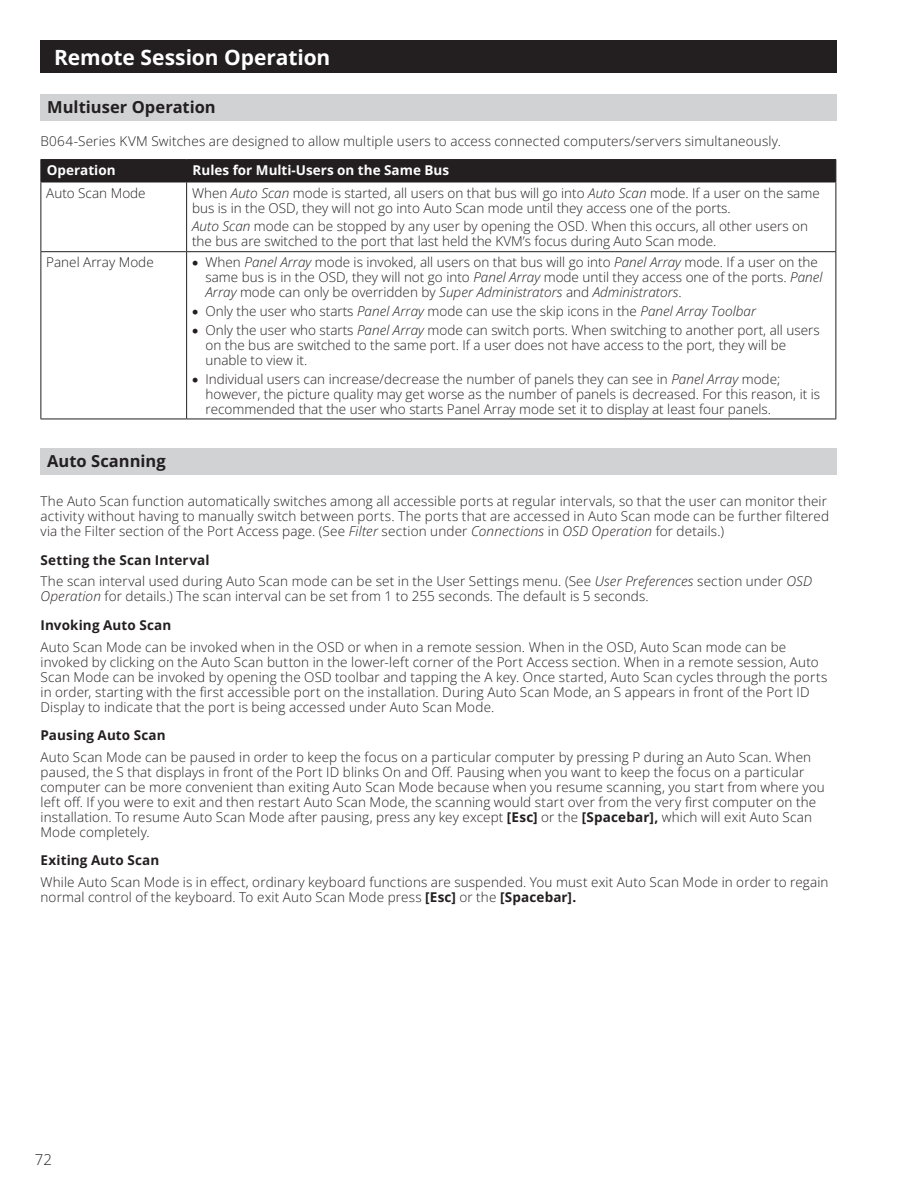
<style>
.page{position:relative;width:918px;height:1188px;background:#fff}
.page>*{position:absolute;margin:0;border:0;box-sizing:border-box;transform-origin:0 0}
.Chapter_Headers{font:700 21px "Open Sans";letter-spacing:-.005em;color:#fff}
.Subhead1{font:700 16.5px "Open Sans";color:#231f20}
.t1{font:15px "Open Sans";color:#231f20}
.t2{font:13.5px/15px "Open Sans";letter-spacing:.01em;color:#231f20}
.Bullets{font:700 13.5px "Open Sans";letter-spacing:.01em;color:#231f20}
.t3{font:700 13.5px "Open Sans";color:#fff}
.s1{font-style:italic}
.s2{font-weight:700}
</style>
<div class="page">
<div style="left:40px;top:40px;width:797px;height:33px;background:#231f20"></div>
<div style="left:40px;top:94px;width:797px;height:28px;background:#d1d2d4"></div>
<div style="left:40px;top:448px;width:797px;height:27px;background:#d1d2d4"></div>
<hr style="left:40px;top:159px;width:147px;height:1px;background:#231f20">
<hr style="left:187px;top:159px;width:649px;height:1px;background:#231f20">
<div style="left:40px;top:160px;width:797px;height:22px;background:#231f20"></div>
<hr style="left:40px;top:182px;width:147px;height:1px;background:#231f20">
<hr style="left:40px;top:182px;width:1px;height:69px;background:#231f20">
<hr style="left:187px;top:182px;width:649px;height:1px;background:#231f20">
<hr style="left:186px;top:182px;width:1px;height:69px;background:#231f20">
<hr style="left:836px;top:182px;width:1px;height:69px;background:#231f20">
<hr style="left:40px;top:251px;width:147px;height:1px;background:#231f20">
<hr style="left:40px;top:252px;width:1px;height:167px;background:#231f20">
<hr style="left:187px;top:251px;width:649px;height:1px;background:#231f20">
<hr style="left:186px;top:252px;width:1px;height:167px;background:#231f20">
<hr style="left:836px;top:252px;width:1px;height:167px;background:#231f20">
<hr style="left:40px;top:419px;width:147px;height:1px;background:#231f20">
<hr style="left:187px;top:419px;width:649px;height:1px;background:#231f20">
<p class="Chapter_Headers" style="left:54px;top:43px;width:278px">Remote Session Operation</p>
<p class="Subhead1" style="left:47px;top:96px;width:170px">Multiuser Operation</p>
<p class="t2" style="left:40px;top:134px;width:742px">B064-Series KVM Switches are designed to allow multiple users to access connected computers/servers simultaneously.</p>
<p class="t3" style="left:47px;top:161px;width:70px">Operation</p>
<p class="t3" style="left:193px;top:161px;width:258px">Rules for Multi-Users on the Same Bus</p>
<p class="t2" style="left:46px;top:185px;width:101px">Auto Scan Mode</p>
<p class="t2" style="left:192px;top:185px;width:629px">When <span class="s1">Auto Scan</span> mode is started, all users on that bus will go into <span class="s1">Auto Scan</span> mode. If a user on the same bus is in the OSD, they will not go into Auto Scan mode until they access one of the ports.</p>
<p class="t2" style="left:192px;top:219px;width:618px"><span class="s1">Auto Scan</span> mode can be stopped by any user by opening the OSD. When this occurs, all other users on the bus are switched to the port that last held the KVM’s focus during Auto Scan mode.</p>
<p class="t2" style="left:46px;top:254px;width:109px">Panel Array Mode</p>
<p class="t2" style="left:206px;top:254px;width:619px;text-indent:-14px">• When <span class="s1">Panel Array</span> mode is invoked, all users on that bus will go into <span class="s1">Panel Array</span> mode. If a user on the same bus is in the OSD, they will not go into <span class="s1">Panel Array</span> mode until they access one of the ports. <span class="s1">Panel<br>Array</span> mode can only be overridden by <span class="s1">Super Administrators</span> and <span class="s1">Administrators</span>.</p>
<p class="t2" style="left:192px;top:303px;width:566px">• Only the user who starts <span class="s1">Panel Array</span> mode can use the skip icons in the <span class="s1">Panel Array Toolbar</span></p>
<p class="t2" style="left:206px;top:322px;width:616px;text-indent:-14px">• Only the user who starts <span class="s1">Panel Array</span> mode can switch ports. When switching to another port, all users on the bus are switched to the same port. If a user does not have access to the port, they will be unable to view it.</p>
<p class="t2" style="left:206px;top:371px;width:616px;text-indent:-14px">• Individual users can increase/decrease the number of panels they can see in <span class="s1">Panel Array</span> mode; however, the picture quality may get worse as the number of panels is decreased. For this reason, it is recommended that the user who starts Panel Array mode set it to display at least four panels.</p>
<p class="Subhead1" style="left:47px;top:450px;width:120px">Auto Scanning</p>
<p class="t2" style="left:40px;top:493px;width:790px">The Auto Scan function automatically switches among all accessible ports at regular intervals, so that the user can monitor their activity without having to manually switch between ports. The ports that are accessed in Auto Scan mode can be further filtered via the Filter section of the Port Access page. (See <span class="s1">Filter</span> section under <span class="s1">Connections</span> in <span class="s1">OSD Operation</span> for details.)</p>
<p class="Bullets" style="left:40px;top:550px;width:171px">Setting the Scan Interval</p>
<p class="t2" style="left:40px;top:574px;width:773px">The scan interval used during Auto Scan mode can be set in the User Settings menu. (See <span class="s1">User Preferences</span> section under <span class="s1">OSD<br>Operation</span> for details.) The scan interval can be set from 1 to 255 seconds. The default is 5 seconds.</p>
<p class="Bullets" style="left:40px;top:616px;width:132px">Invoking Auto Scan</p>
<p class="t2" style="left:40px;top:639px;width:788px">Auto Scan Mode can be invoked when in the OSD or when in a remote session. When in the OSD, Auto Scan mode can be invoked by clicking on the Auto Scan button in the lower-left corner of the Port Access section. When in a remote session, Auto Scan Mode can be invoked by opening the OSD toolbar and tapping the A key. Once started, Auto Scan cycles through the ports in order, starting with the first accessible port on the installation. During Auto Scan Mode, an S appears in front of the Port ID Display to indicate that the port is being accessed under Auto Scan Mode.</p>
<p class="Bullets" style="left:40px;top:726px;width:127px">Pausing Auto Scan</p>
<p class="t2" style="left:40px;top:749px;width:786px">Auto Scan Mode can be paused in order to keep the focus on a particular computer by pressing P during an Auto Scan. When paused, the S that displays in front of the Port ID blinks On and Off. Pausing when you want to keep the focus on a particular computer can be more convenient than exiting Auto Scan Mode because when you resume scanning, you start from where you left off. If you were to exit and then restart Auto Scan Mode, the scanning would start over from the very first computer on the installation. To resume Auto Scan Mode after pausing, press any key except <span class="s2">[Esc]</span> or the <span class="s2">[Spacebar],</span> which will exit Auto Scan Mode completely.</p>
<p class="Bullets" style="left:40px;top:851px;width:120px">Exiting Auto Scan</p>
<p class="t2" style="left:40px;top:874px;width:790px">While Auto Scan Mode is in effect, ordinary keyboard functions are suspended. You must exit Auto Scan Mode in order to regain normal control of the keyboard. To exit Auto Scan Mode press <span class="s2">[Esc]</span> or the <span class="s2">[Spacebar].</span></p>
<p class="t1" style="left:35px;top:1149px;width:19px">72</p>
</div>
